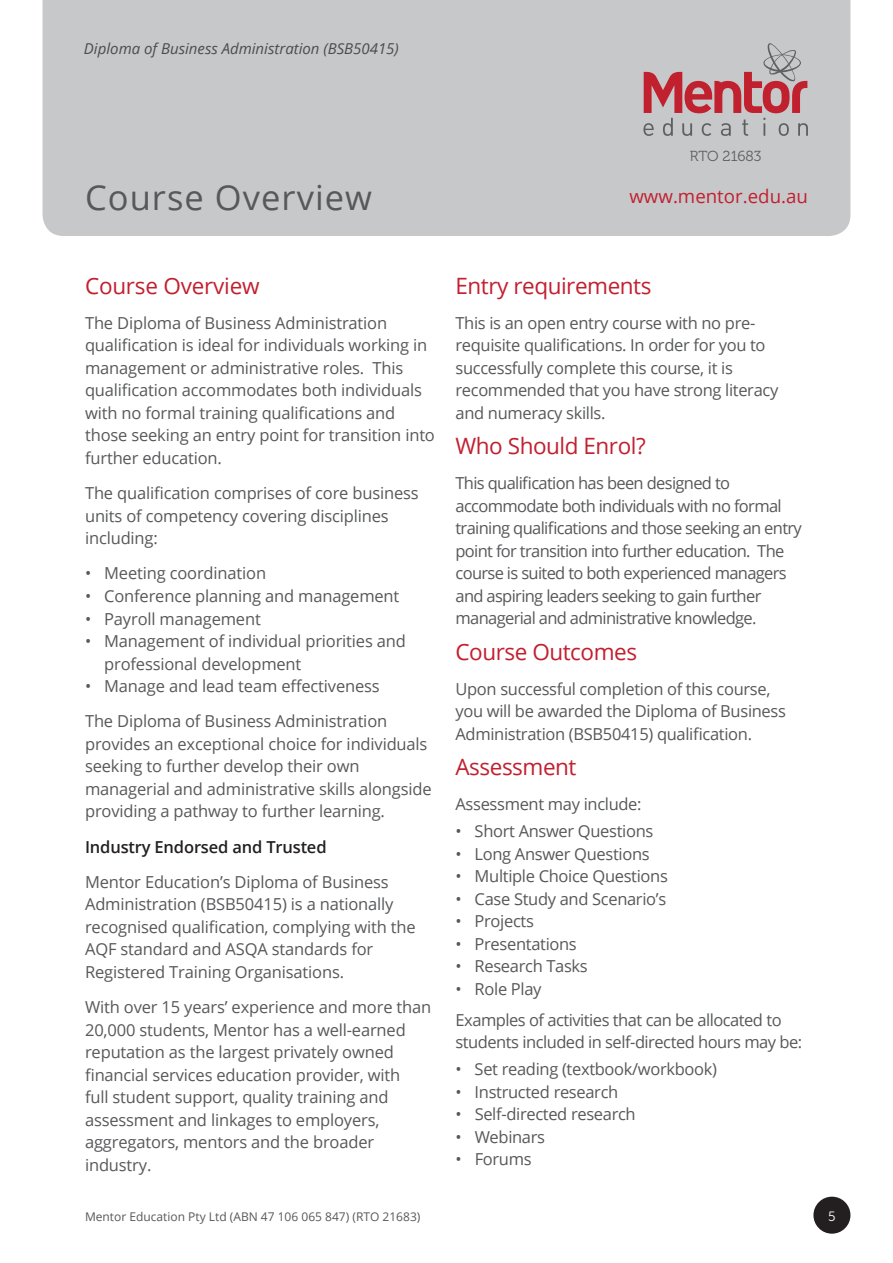
<style>
.page{position:relative;width:893px;height:1263px;background:#fff}
.page>*{position:absolute;margin:0;border:0;box-sizing:border-box;transform-origin:0 0}
.t1{font:34.5px "Open Sans";letter-spacing:.03em;color:#57585a}
.t2{font:22.5px "Open Sans";letter-spacing:-.02em;color:#c21f2f}
.t3{font:18.6px "Open Sans";color:#c21f2f}
.t4{font:16.5px/22.5px "Open Sans";letter-spacing:-.01em;color:#57585a}
.t5{font:16.5px/22.5px "Open Sans";letter-spacing:-.04em;color:#57585a}
.t6{font:16.5px/31px "Open Sans";letter-spacing:-.03em;color:#57585a}
.t7{font:600 16.5px "Open Sans";letter-spacing:-.01em;color:#231f20}
.t8{font:15.75px "Open Sans";color:#c21f2f}
.t9{font:italic 15px "Open Sans";color:#4b4c4d}
.t10{font:14.55px "Museo 300";letter-spacing:-.005em;color:#5e5f60}
.t11{font:13.5px "Museo Sans 300";color:#fff}
.t12{font:12px "Open Sans";color:#57585a}
</style>
<div class="page">
<div style="left:43px;top:0;width:807px;height:236px;background:#c7c8ca"></div>
<svg style="left:643px;top:43px;width:165px;height:93px;background:#c09da2"></svg>
<div style="left:813px;top:1197px;width:37px;height:37px;background:#231f20;border-radius:50%"></div>
<p class="t9" style="left:84px;top:38px;width:316px">Diploma of Business Administration (BSB50415)</p>
<h1 class="t1" style="left:85px;top:174px;width:288px">Course Overview</h1>
<p class="t10" style="left:690px;top:148px;width:73px">RTO 21683</p>
<p class="t3" style="left:629px;top:184px;width:180px">www.mentor.edu.au</p>
<p class="t8" style="left:658px;top:192px;width:151px">www.mentor.edu.au</p>
<h2 class="t2" style="left:85px;top:270px;width:176px">Course Overview</h2>
<p class="t4" style="left:85px;top:311px;width:351px">The Diploma of Business Administration qualification is ideal for individuals working in management or administrative roles. This qualification accommodates both individuals with no formal training qualifications and those seeking an entry point for transition into further education.</p>
<p class="t4" style="left:85px;top:481px;width:335px">The qualification comprises of core business units of competency covering disciplines including:</p>
<p class="t4" style="left:85px;top:562px;width:183px">• Meeting coordination</p>
<p class="t4" style="left:85px;top:584px;width:316px">• Conference planning and management</p>
<p class="t4" style="left:85px;top:607px;width:177px">• Payroll management</p>
<p class="t4" style="left:104px;top:629px;width:303px;text-indent:-19px">• Management of individual priorities and professional development</p>
<p class="t4" style="left:85px;top:668px;width:304px;line-height:35.2px">• Manage and lead team effectiveness<br>The Diploma of Business Administration</p>
<p class="t4" style="left:85px;top:732px;width:348px">provides an exceptional choice for individuals seeking to further develop their own managerial and administrative skills alongside providing a pathway to further learning.</p>
<p class="t7" style="left:85px;top:835px;width:243px">Industry Endorsed and Trusted</p>
<p class="t4" style="left:85px;top:870px;width:332px">Mentor Education’s Diploma of Business Administration (BSB50415) is a nationally recognised qualification, complying with the AQF standard and ASQA standards for Registered Training Organisations.</p>
<p class="t4" style="left:85px;top:995px;width:348px">With over 15 years’ experience and more than 20,000 students, Mentor has a well-earned reputation as the largest privately owned financial services education provider, with<br>full student support, quality training and assessment and linkages to employers, aggregators, mentors and the broader industry.</p>
<h2 class="t2" style="left:455px;top:270px;width:197px">Entry requirements</h2>
<p class="t4" style="left:455px;top:311px;width:324px">This is an open entry course with no pre&shy;requisite qualifications. In order for you to successfully complete this course, it is recommended that you have strong literacy and numeracy skills.</p>
<h2 class="t2" style="left:455px;top:431px;width:192px">Who Should Enrol?</h2>
<p class="t5" style="left:455px;top:472px;width:348px">This qualification has been designed to accommodate both individuals with no formal training qualifications and those seeking an entry point for transition into further education. The course is suited to both experienced managers and aspiring leaders seeking to gain further managerial and administrative knowledge.</p>
<h2 class="t2" style="left:455px;top:636px;width:183px">Course Outcomes</h2>
<p class="t4" style="left:455px;top:677px;width:332px">Upon successful completion of this course, you will be awarded the Diploma of Business<br>Administration (BSB50415) qualification.</p>
<h2 class="t2" style="left:455px;top:752px;width:123px">Assessment</h2>
<p class="t4" style="left:455px;top:793px;width:188px">Assessment may include:</p>
<p class="t4" style="left:455px;top:819px;width:199px">• Short Answer Questions</p>
<p class="t4" style="left:455px;top:842px;width:196px">• Long Answer Questions</p>
<p class="t4" style="left:455px;top:864px;width:214px">• Multiple Choice Questions</p>
<p class="t4" style="left:455px;top:887px;width:212px">• Case Study and Scenario’s</p>
<p class="t4" style="left:455px;top:909px;width:80px">• Projects</p>
<p class="t4" style="left:455px;top:932px;width:123px">• Presentations</p>
<p class="t4" style="left:455px;top:955px;width:134px">• Research Tasks</p>
<p class="t6" style="left:455px;top:973px;width:328px">• Role Play<br>Examples of activities that can be allocated to</p>
<p class="t6" style="left:455px;top:1026px;width:348px">students included in self-directed hours may be:</p>
<p class="t4" style="left:455px;top:1057px;width:263px">• Set reading (textbook/workbook)</p>
<p class="t4" style="left:455px;top:1080px;width:164px">• Instructed research</p>
<p class="t4" style="left:455px;top:1102px;width:182px">• Self-directed research</p>
<p class="t4" style="left:455px;top:1125px;width:91px">• Webinars</p>
<p class="t4" style="left:455px;top:1147px;width:78px">• Forums</p>
<p class="t12" style="left:85px;top:1208px;width:337px">Mentor Education Pty Ltd (ABN 47 106 065 847) (RTO 21683)</p>
<p class="t11" style="left:828px;top:1209px;width:9px">5</p>
</div>
